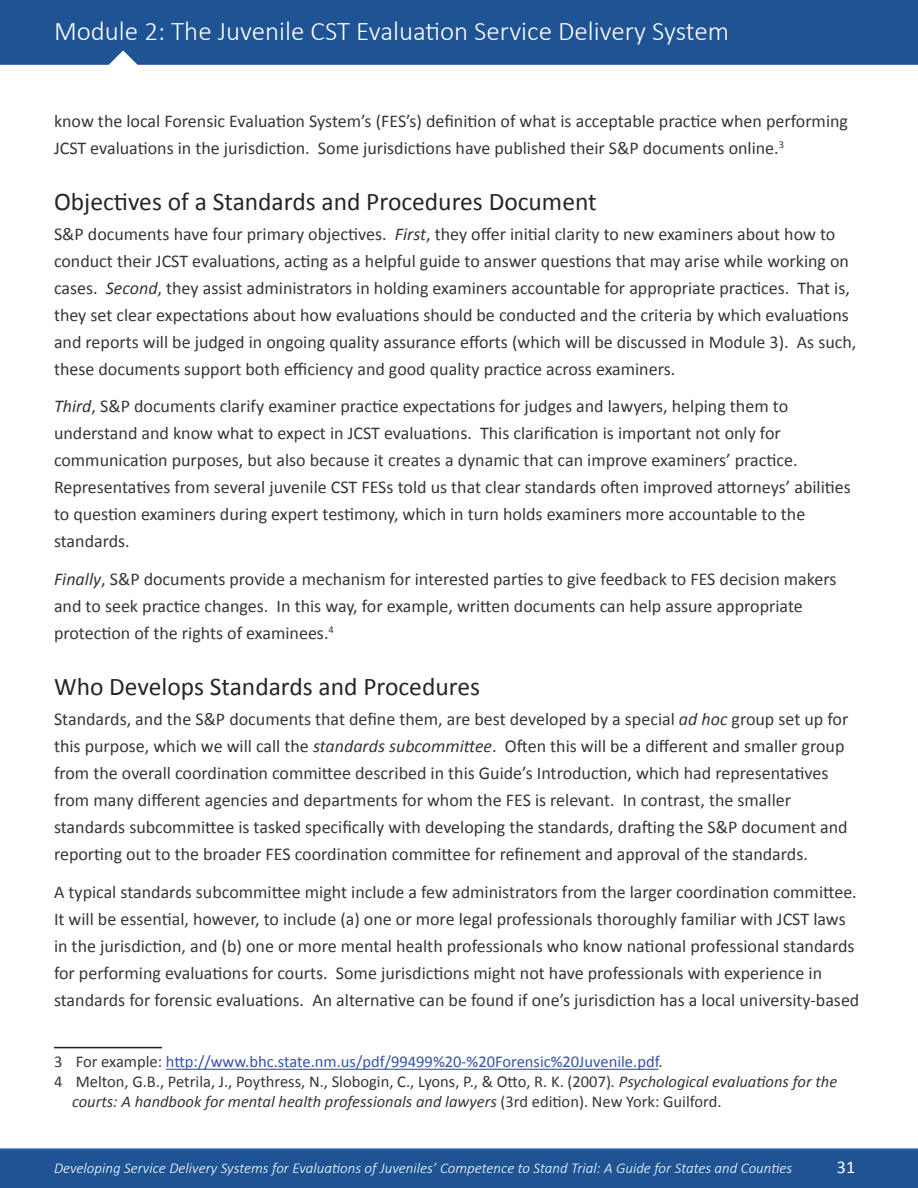
<style>
.page{position:relative;width:918px;height:1188px;background:#fff}
.page>*{position:absolute;margin:0;border:0;box-sizing:border-box;transform-origin:0 0}
.t1{font:300 27px "Calibri";color:#fff}
.Heading_4_Style{font:25.5px "Calibri";color:#252626}
.t2{font:18px/27px "Calibri";color:#353635}
.t3{font:18px "Calibri";color:#fff}
.footnotes{font:16.5px/19.8px "Calibri";color:#353635}
.footnotes-2{font:16.5px "Calibri";color:#3853a3}
.t4{font:italic 300 15px "Calibri";color:#fff}
.s1{font-style:italic}
.s2{color:#353635}
</style>
<div class="page">
<div style="left:0;top:0;width:918px;height:65px;background:#1e5394"></div>
<svg style="left:61px;top:50px;width:125px;height:15px;background:#3968a1"></svg>
<div style="left:0;top:1148px;width:918px;height:40px;background:#1e5394"></div>
<hr style="left:54px;top:1047px;width:108px;height:1px;background:#231f20">
<hr style="left:166px;top:1069px;width:493px;height:1px;background:#3853a3">
<h1 class="t1" style="left:54px;top:14px;width:677px">Module 2: The Juvenile CST Evaluation Service Delivery System</h1>
<p class="t2" style="left:54px;top:107px;width:796px">know the local Forensic Evaluation System’s (FES’s) definition of what is acceptable practice when performing<br>JCST evaluations in the jurisdiction. Some jurisdictions have published their S&amp;P documents online.<sup>3</sup></p>
<p class="Heading_4_Style" style="left:54px;top:185px;width:544px">Objectives of a Standards and Procedures Document</p>
<p class="t2" style="left:54px;top:221px;width:804px">S&amp;P documents have four primary objectives. <span class="s1">First</span>, they offer initial clarity to new examiners about how to conduct their JCST evaluations, acting as a helpful guide to answer questions that may arise while working on cases. <span class="s1">Second</span>, they assist administrators in holding examiners accountable for appropriate practices. That is, they set clear expectations about how evaluations should be conducted and the criteria by which evaluations and reports will be judged in ongoing quality assurance efforts (which will be discussed in Module 3). As such, these documents support both efficiency and good quality practice across examiners.</p>
<p class="t2" style="left:54px;top:393px;width:798px"><span class="s1">Third</span>, S&amp;P documents clarify examiner practice expectations for judges and lawyers, helping them to understand and know what to expect in JCST evaluations. This clarification is important not only for communication purposes, but also because it creates a dynamic that can improve examiners’ practice.<br>Representatives from several juvenile CST FESs told us that clear standards often improved attorneys’ abilities to question examiners during expert testimony, which in turn holds examiners more accountable to the standards.</p>
<p class="t2" style="left:54px;top:566px;width:784px"><span class="s1">Finally</span>, S&amp;P documents provide a mechanism for interested parties to give feedback to FES decision makers and to seek practice changes. In this way, for example, written documents can help assure appropriate protection of the rights of examinees.<sup>4</sup></p>
<p class="Heading_4_Style" style="left:54px;top:671px;width:428px">Who Develops Standards and Procedures</p>
<p class="t2" style="left:54px;top:706px;width:796px">Standards, and the S&amp;P documents that define them, are best developed by a special <span class="s1">ad hoc</span> group set up for this purpose, which we will call the <span class="s1">standards subcommittee</span>. Often this will be a different and smaller group from the overall coordination committee described in this Guide’s Introduction, which had representatives from many different agencies and departments for whom the FES is relevant. In contrast, the smaller standards subcommittee is tasked specifically with developing the standards, drafting the S&amp;P document and reporting out to the broader FES coordination committee for refinement and approval of the standards.</p>
<p class="t2" style="left:54px;top:878px;width:807px">A typical standards subcommittee might include a few administrators from the larger coordination committee.<br>It will be essential, however, to include (a) one or more legal professionals thoroughly familiar with JCST laws in the jurisdiction, and (b) one or more mental health professionals who know national professional standards for performing evaluations for courts. Some jurisdictions might not have professionals with experience in standards for forensic evaluations. An alternative can be found if one’s jurisdiction has a local university-based</p>
<p class="footnotes-2" style="left:54px;top:1051px;width:610px"><span class="s2">3 For example:</span> http://www.bhc.state.nm.us/pdf/99499%20-%20Forensic%20Juvenile.pdf<span class="s2">.</span></p>
<p class="footnotes" style="left:72px;top:1072px;width:767px;text-indent:-18px">4 Melton, G.B., Petrila, J., Poythress, N., Slobogin, C., Lyons, P., &amp; Otto, R. K. (2007)<span class="s1">. Psychological evaluations for the courts: A handbook for mental health professionals and lawyers</span> (3rd edition). New York: Guilford.</p>
<p class="t4" style="left:54px;top:1158px;width:740px">Developing Service Delivery Systems for Evaluations of Juveniles’ Competence to Stand Trial: A Guide for States and Counties</p>
<p class="t3" style="left:837px;top:1156px;width:20px">31</p>
</div>
